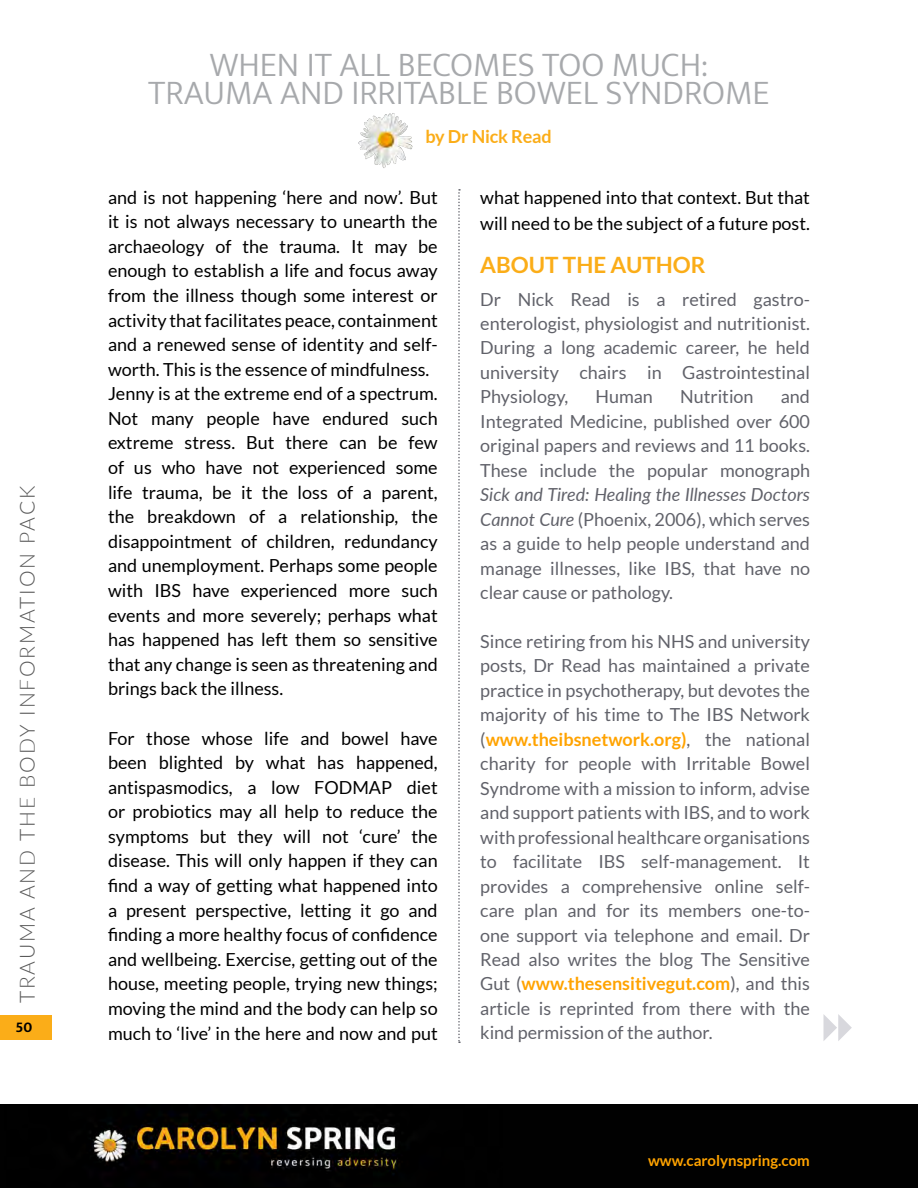
<style>
.page{position:relative;width:918px;height:1188px;background:#fff}
.page>*{position:absolute;margin:0;border:0;box-sizing:border-box;transform-origin:0 0}
.t1{font:300 34.5px/28.5px "Mukta";color:#a7a9ac;text-align:center}
.t2{font:700 22.5px "Lato";color:#fbad18}
.t3{font:300 21px "Lato";letter-spacing:.09em;color:#5a5a5a}
.t4{font:18px/24.6px "Lato";color:#000}
.t5{font:18px/24.5px "Lato";color:#61626a;text-align:justify}
.t6{font:700 18px "Lato";letter-spacing:-.01em;color:#fbad18}
.t7{font:700 15px "Lato";color:#ffa300}
.t8{font:700 15px "Mukta";color:#000}
.s1{font-style:italic}
.s2{font-weight:700;color:#ffa300}
</style>
<div class="page">
<img style="left:358px;top:113px;width:55px;height:55px">
<svg style="left:458px;top:189px;width:2px;height:854px"></svg>
<div style="left:0;top:1104px;width:918px;height:84px;background:#010101"></div>
<img style="left:93px;top:1114px;width:307px;height:61px">
<svg style="left:824px;top:1014px;width:28px;height:27px"></svg>
<div style="left:0;top:1015px;width:51px;height:25px;background:#fbad18"></div>
<p class="t3" style="left:13px;top:1003px;width:519px;rotate:-90deg">TRAUMA AND THE BODY INFORMATION PACK</p>
<p class="t8" style="left:16px;top:1018px;width:18px">50</p>
<h1 class="t1" style="left:148px;top:49px;width:623px">WHEN IT ALL BECOMES TOO MUCH:<br>TRAUMA AND IRRITABLE BOWEL SYNDROME</h1>
<p class="t6" style="left:425px;top:126px;width:128px">by Dr Nick Read</p>
<p class="t4" style="left:108px;top:185px;width:331px">and is not happening ‘here and now’. But it is not always necessary to unearth the archaeology of the trauma. It may be enough to establish a life and focus away from the illness though some interest or activity that facilitates peace, containment and a renewed sense of identity and self&shy;worth. This is the essence of mindfulness.<br>Jenny is at the extreme end of a spectrum.<br>Not many people have endured such extreme stress. But there can be few of us who have not experienced some life trauma, be it the loss of a parent, the breakdown of a relationship, the disappointment of children, redundancy and unemployment. Perhaps some people with IBS have experienced more such events and more severely; perhaps what has happened has left them so sensitive that any change is seen as threatening and brings back the illness.</p>
<p class="t4" style="left:108px;top:726px;width:331px;text-align:justify">For those whose life and bowel have been blighted by what has happened, antispasmodics, a low FODMAP diet or probiotics may all help to reduce the symptoms but they will not ‘cure’ the disease. This will only happen if they can find a way of getting what happened into a present perspective, letting it go and finding a more healthy focus of confidence and wellbeing. Exercise, getting out of the house, meeting people, trying new things; moving the mind and the body can help so much to ‘live’ in the here and now and put</p>
<p class="t4" style="left:480px;top:184px;width:331px;line-height:26px">what happened into that context. But that will need to be the subject of a future post.</p>
<p class="t2" style="left:480px;top:251px;width:227px">ABOUT THE AUTHOR</p>
<p class="t5" style="left:480px;top:287px;width:331px">Dr Nick Read is a retired gastro&shy;enterologist, physiologist and nutritionist.<br>During a long academic career, he held university chairs in Gastrointestinal Physiology,</p>
<p class="t5" style="left:480px;top:384px;width:331px;text-indent:301px">and Integrated Medicine, published over 600 original papers and reviews and 11 books.<br>These include the popular monograph</p>
<p class="t5" style="left:480px;top:482px;width:331px"><span class="s1">Sick and Tired: Healing the Illnesses Doctors Cannot Cure</span> (Phoenix, 2006), which serves as a guide to help people understand and manage illnesses, like IBS, that have no clear cause or pathology.</p>
<p class="t5" style="left:480px;top:629px;width:331px">Since retiring from his NHS and university posts, Dr Read has maintained a private practice in psychotherapy, but devotes the majority of his time to The IBS Network (<span class="s2">www.theibsnetwork.org)</span>, the national charity for people with Irritable Bowel Syndrome with a mission to inform, advise and support patients with IBS, and to work with professional healthcare organisations to facilitate IBS self-management. It provides a comprehensive online self&shy;care plan and for its members one-to&shy;one support via telephone and email. Dr Read also writes the blog The Sensitive Gut (<span class="s2">www.thesensitivegut.com</span>), and this article is reprinted from there with the kind permission of the author.</p>
<p class="t5" style="left:595px;top:384px;width:59px">Human</p>
<p class="t5" style="left:680px;top:384px;width:75px">Nutrition</p>
<p class="t7" style="left:648px;top:1151px;width:163px">www.carolynspring.com</p>
</div>
